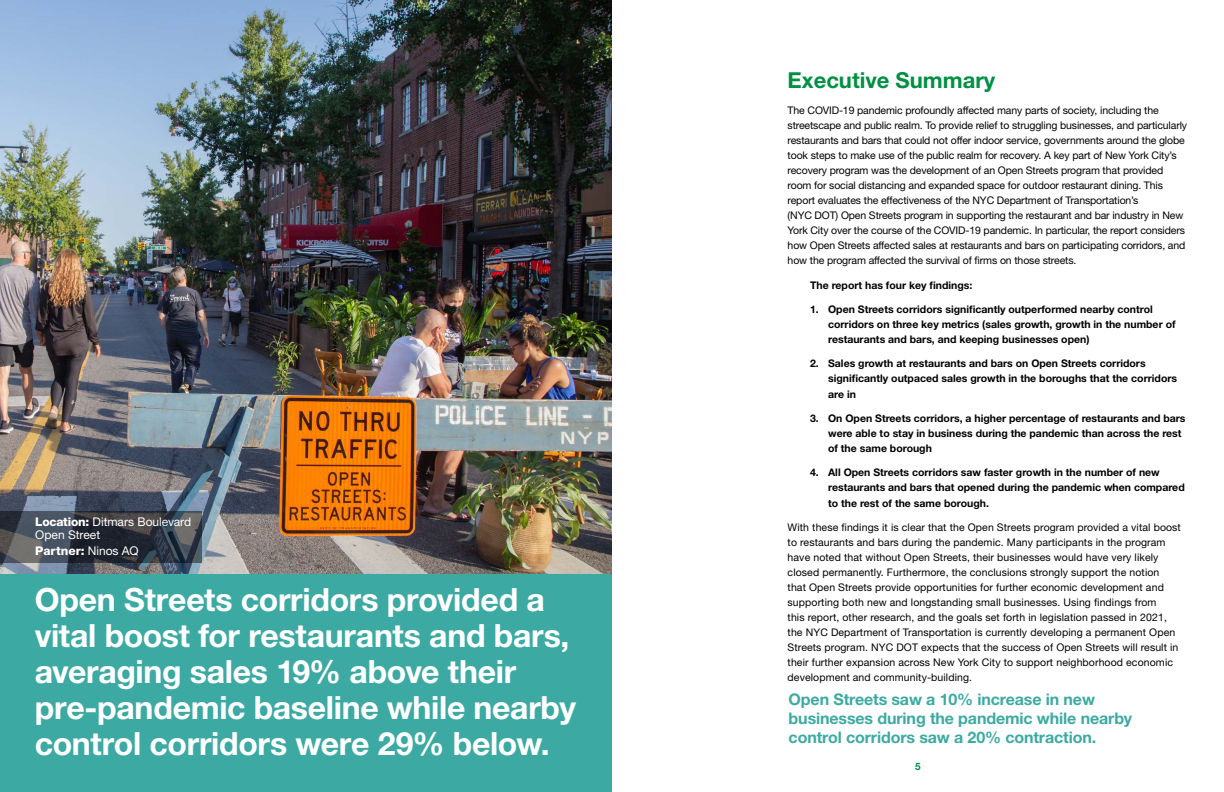
<style>
.page{position:relative;width:1224px;height:792px;background:#fff}
.page>*{position:absolute;margin:0;border:0;box-sizing:border-box;transform-origin:0 0}
.Callout_Box{font:700 32px/36px "Helvetica Neue LT Std";letter-spacing:-.01em;color:#fff}
.t1{font:700 22px "Helvetica Neue LT Std";color:#009042}
.t2{font:700 16px/19px "Helvetica Neue LT Std";letter-spacing:-.005em;color:#3caaa3}
.Callout_Box-2{font:12px/13px "Helvetica Neue LT Std";letter-spacing:-.005em;color:#fff}
.Callout_Box-3{font:800 12px "Helvetica Neue LT Std";color:#fff}
.t3{font:10.5px/15px "Helvetica Neue LT Std";letter-spacing:-.01em;color:#000}
.t4{font:10.5px/15px "Helvetica Neue LT Std";letter-spacing:.01em;color:#000}
.t5{font:700 10.5px/15.2px "Helvetica Neue LT Std";color:#000}
.t6{font:700 10px "Helvetica Neue LT Std";color:#009042}
.s1{font-weight:800}
.s2{font-weight:400}
</style>
<div class="page">
<img style="left:0;top:0;width:612px;height:574px">
<div style="left:0;top:574px;width:612px;height:218px;background:#3caaa3"></div>
<svg style="left:0;top:512px;width:202px;height:51px;background:#3b4149"></svg>
<p class="Callout_Box-2" style="left:35px;top:515px;width:158px"><span class="s1">Location:</span> Ditmars Boulevard<br>Open Street</p>
<p class="Callout_Box-3" style="left:35px;top:544px;width:105px">Partner: <span class="s2">Ninos AQ</span></p>
<p class="Callout_Box" style="left:35px;top:581px;width:543px">Open Streets corridors provided a vital boost for restaurants and bars, averaging sales 19% above their pre-pandemic baseline while nearby control corridors were 29% below.</p>
<h1 class="t1" style="left:788px;top:66px;width:209px">Executive Summary</h1>
<p class="t3" style="left:788px;top:103px;width:401px">The COVID-19 pandemic profoundly affected many parts of society, including the streetscape and public realm. To provide relief to struggling businesses, and particularly restaurants and bars that could not offer indoor service, governments around the globe took steps to make use of the public realm for recovery. A key part of New York City’s recovery program was the development of an Open Streets program that provided room for social distancing and expanded space for outdoor restaurant dining. This report evaluates the effectiveness of the NYC Department of Transportation’s<br>(NYC DOT) Open Streets program in supporting the restaurant and bar industry in New York City over the course of the COVID-19 pandemic. In particular, the report considers how Open Streets affected sales at restaurants and bars on participating corridors, and how the program affected the survival of firms on those streets.</p>
<p class="t5" style="left:810px;top:277px;width:164px">The report has four key findings:</p>
<p class="t5" style="left:828px;top:301px;width:349px;text-indent:-18px">1. Open Streets corridors significantly outperformed nearby control corridors on three key metrics (sales growth, growth in the number of restaurants and bars, and keeping businesses open)</p>
<p class="t5" style="left:828px;top:356px;width:351px;text-indent:-18px">2. Sales growth at restaurants and bars on Open Streets corridors significantly outpaced sales growth in the boroughs that the corridors are in</p>
<p class="t5" style="left:828px;top:410px;width:359px;text-indent:-18px">3. On Open Streets corridors, a higher percentage of restaurants and bars were able to stay in business during the pandemic than across the rest of the same borough</p>
<p class="t5" style="left:828px;top:465px;width:358px;text-indent:-18px">4. All Open Streets corridors saw faster growth in the number of new restaurants and bars that opened during the pandemic when compared to the rest of the same borough.</p>
<p class="t4" style="left:788px;top:520px;width:395px">With these findings it is clear that the Open Streets program provided a vital boost to restaurants and bars during the pandemic. Many participants in the program have noted that without Open Streets, their businesses would have very likely closed permanently. Furthermore, the conclusions strongly support the notion<br>that Open Streets provide opportunities for further economic development and supporting both new and longstanding small businesses. Using findings from<br>this report, other research, and the goals set forth in legislation passed in 2021, the NYC Department of Transportation is currently developing a permanent Open Streets program. NYC DOT expects that the success of Open Streets will result in their further expansion across New York City to support neighborhood economic development and community-building.</p>
<p class="t2" style="left:789px;top:690px;width:345px">Open Streets saw a 10% increase in new businesses during the pandemic while nearby control corridors saw a 20% contraction.</p>
<p class="t6" style="left:915px;top:761px;width:7px">5</p>
</div>
